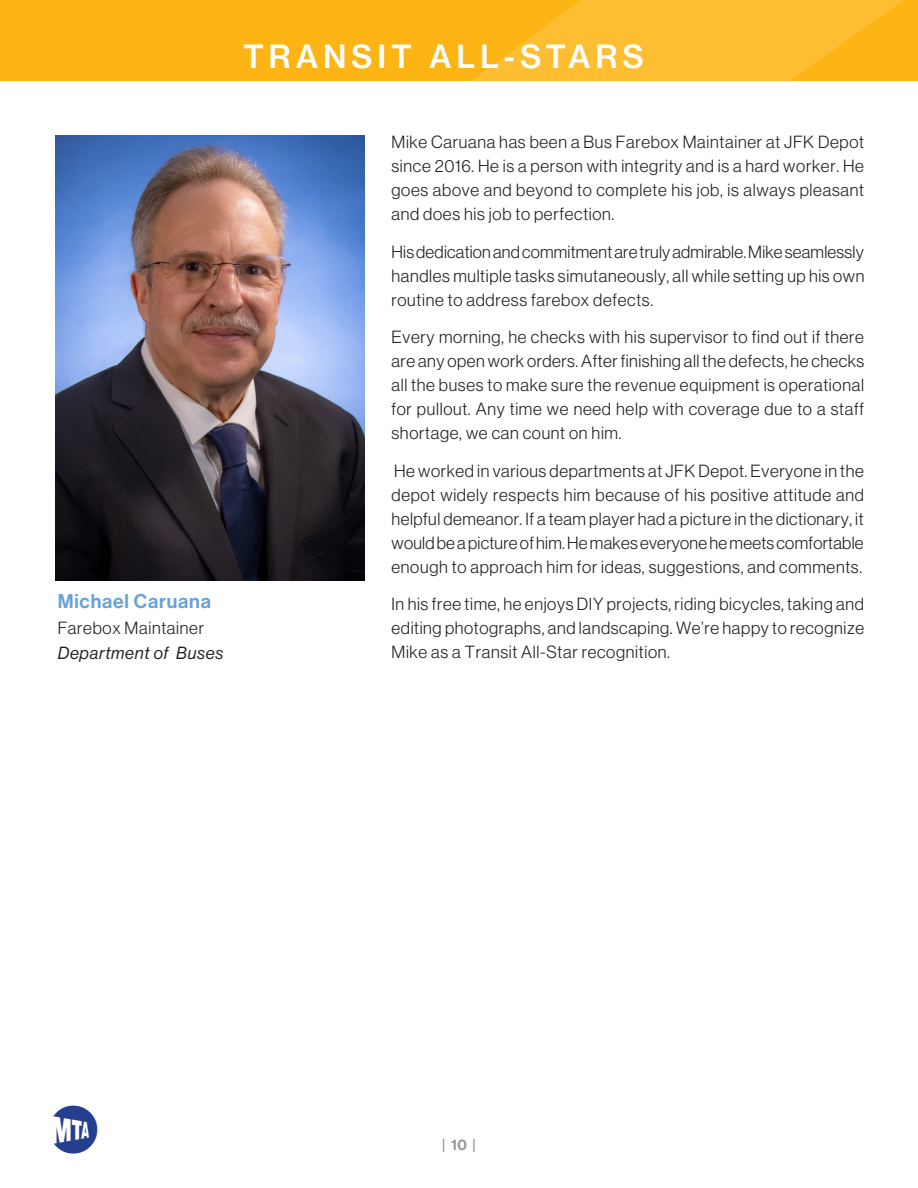
<style>
.page{position:relative;width:918px;height:1188px;background:#fff}
.page>*{position:absolute;margin:0;border:0;box-sizing:border-box;transform-origin:0 0}
.t1{font:500 48px "MTA Logo";color:#253f8e}
.t2{font:31.5px "N Haas Grotesk TX Pro 65 Md";letter-spacing:.15em;color:#fff}
.t3{font:19.5px "N Haas Grotesk DS Pro 65 Md";letter-spacing:.04em;color:#6aa2d6}
.t4{font:17.25px/24px "N Haas Grotesk DS Pro 45 Lt";letter-spacing:.04em;color:#231f20;text-align:justify}
.t5{font:15px "N Haas Grotesk DS Pro 65 Md";color:#939598}
.s1{font-family:"N Haas Grotesk DS Pro 56 It"}
</style>
<div class="page">
<div style="left:699px;top:0;width:219px;height:81px;background:#fcb515"></div>
<svg style="left:580px;top:0;width:324px;height:81px;fill:#fdbe31"></svg>
<svg style="left:0;top:0;width:580px;height:81px;background:#fcb517"></svg>
<img style="left:56px;top:135px;width:308px;height:445px">
<p class="t2" style="left:243px;top:36px;width:402px">TRANSIT ALL-STARS</p>
<p class="t3" style="left:58px;top:590px;width:155px">Michael Caruana</p>
<p class="t4" style="left:58px;top:615px;width:167px;line-height:25.5px">Farebox Maintainer<br><span class="s1">Department of Buses</span></p>
<p class="t4" style="left:392px;top:130px;width:474px">Mike Caruana has been a Bus Farebox Maintainer at JFK Depot since 2016. He is a person with integrity and is a hard worker. He goes above and beyond to complete his job, is always pleasant and does his job to perfection.</p>
<p class="t4" style="left:392px;top:240px;width:474px">His dedication and commitment are truly admirable. Mike seamlessly handles multiple tasks simutaneously, all while setting up his own routine to address farebox defects.</p>
<p class="t4" style="left:392px;top:325px;width:474px">Every morning, he checks with his supervisor to find out if there are any open work orders. After finishing all the defects, he checks all the buses to make sure the revenue equipment is operational for pullout. Any time we need help with coverage due to a staff shortage, we can count on him.</p>
<p class="t4" style="left:392px;top:459px;width:474px">He worked in various departments at JFK Depot. Everyone in the depot widely respects him because of his positive attitude and helpful demeanor. If a team player had a picture in the dictionary, it would be a picture of him. He makes everyone he meets comfortable enough to approach him for ideas, suggestions, and comments.</p>
<p class="t4" style="left:392px;top:592px;width:474px">In his free time, he enjoys DIY projects, riding bicycles, taking and editing photographs, and landscaping. We’re happy to recognize Mike as a Transit All-Star recognition.</p>
<h1 class="t1" style="left:53px;top:1105px;width:47px">M</h1>
<p class="t5" style="left:442px;top:1136px;width:35px">| 10 |</p>
</div>
